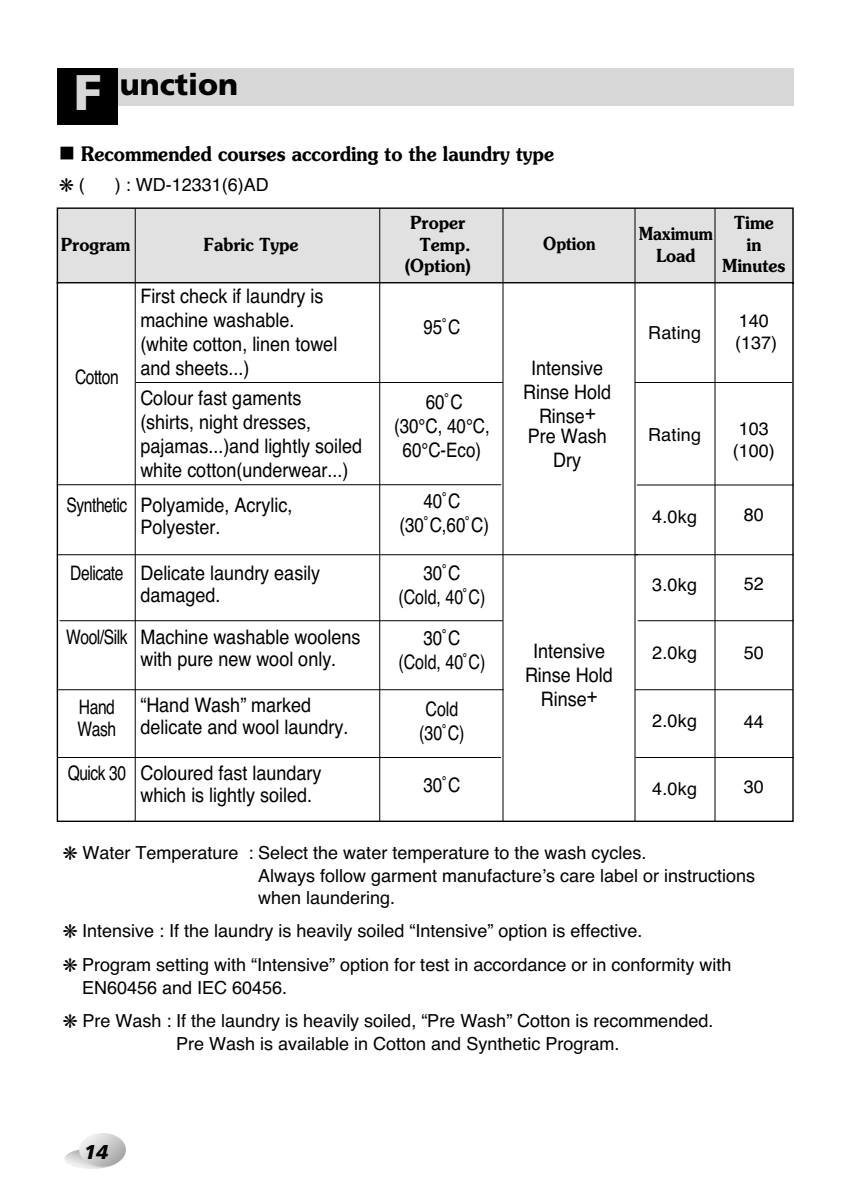
<style>
.page{position:relative;width:850px;height:1190px;background:#fff}
.page>*{position:absolute;margin:0;border:0;box-sizing:border-box;transform-origin:0 0}
.t1{font:900 50px "Frutiger";color:#d7d7d7}
.t2{font:900 30px "Frutiger";color:#000}
.t3{font:20px/24px "Helvetica";color:#000;scale:.9 1}
.t4{font:20px/24px "Helvetica";color:#000;text-align:center;scale:.85 1}
.t5{font:600 20px "Souvenir";color:#000;scale:.9 1}
.t6{font:20px/22px "Helvetica";letter-spacing:-.03em;color:#000;scale:.78 1}
.t7{font:20px "Helvetica";color:#000;scale:.78 1}
.t8{font:20px/24px "Helvetica";color:#000;text-align:center;scale:.8 1}
.t9{font:italic 900 20px "Frutiger";color:#000}
.t10{font:18px/22.4px "Helvetica";color:#000}
.t11{font:600 18px "Souvenir";color:#000;scale:.9 1}
.t12{font:600 18px/21.6px "Souvenir";color:#000;text-align:center;scale:.85 1}
</style>
<div class="page">
<svg style="left:64px;top:1149px;width:55px;height:20px"></svg>
<svg style="left:79px;top:1134px;width:47px;height:33px"></svg>
<div style="left:58px;top:68px;width:736px;height:37px;background:#d7d7d7"></div>
<div style="left:58px;top:68px;width:60px;height:57px;background:#000"></div>
<svg style="left:56px;top:207px;width:738px;height:615px"></svg>
<hr style="left:135px;top:208px;width:1px;height:614px;background:#000">
<hr style="left:379px;top:208px;width:1px;height:614px;background:#000">
<hr style="left:502px;top:208px;width:2px;height:613px;background:#000">
<hr style="left:634px;top:208px;width:2px;height:613px;background:#000">
<hr style="left:714px;top:208px;width:2px;height:614px;background:#000">
<hr style="left:136px;top:382px;width:367px;height:1px;background:#000">
<hr style="left:635px;top:382px;width:157px;height:1px;background:#000">
<hr style="left:57px;top:484px;width:444px;height:1px;background:#000">
<hr style="left:57px;top:554px;width:581px;height:1px;background:#000">
<hr style="left:635px;top:554px;width:159px;height:1px;background:#000">
<hr style="left:57px;top:689px;width:447px;height:1px;background:#000">
<hr style="left:635px;top:689px;width:158px;height:1px;background:#000">
<hr style="left:58px;top:757px;width:443px;height:1px;background:#000">
<hr style="left:636px;top:757px;width:158px;height:1px;background:#000">
<hr style="left:60px;top:620px;width:443px;height:1px;background:#000">
<hr style="left:638px;top:620px;width:156px;height:1px;background:#000">
<hr style="left:637px;top:484px;width:157px;height:2px;background:#000">
<h2 class="t2" style="left:120px;top:72px;width:120px">unction</h2>
<h1 class="t1" style="left:74px;top:72px;width:29px">F</h1>
<p class="t5" style="left:81px;top:146px;width:527px">Recommended courses according to the laundry type</p>
<p class="t10" style="left:60px;top:175px;width:27px">❋ (</p>
<p class="t10" style="left:115px;top:175px;width:155px">) : WD-12331(6)AD</p>
<p class="t11" style="left:411px;top:215px;width:62px">Proper</p>
<p class="t11" style="left:734px;top:215px;width:46px">Time</p>
<p class="t12" style="left:639px;top:224px;width:88px">Maximum<br>Load</p>
<p class="t12" style="left:543px;top:234px;width:63px">Option</p>
<p class="t11" style="left:61px;top:237px;width:79px">Program</p>
<p class="t11" style="left:204px;top:237px;width:107px">Fabric Type</p>
<p class="t11" style="left:420px;top:237px;width:58px">Temp.</p>
<p class="t11" style="left:747px;top:237px;width:18px">in</p>
<p class="t11" style="left:405px;top:259px;width:75px">(Option)</p>
<p class="t11" style="left:723px;top:259px;width:72px">Minutes</p>
<p class="t3" style="left:140px;top:286px;width:220px">First check if laundry is machine washable. (white cotton, linen towel and sheets...)</p>
<p class="t3" style="left:140px;top:388px;width:248px">Colour fast gaments<br>(shirts, night dresses, pajamas...)and lightly soiled white cotton(underwear...)</p>
<p class="t10" style="left:735px;top:312px;width:43px;line-height:21.6px">140 (137)</p>
<p class="t4" style="left:424px;top:317px;width:45px">95˚C</p>
<p class="t10" style="left:648px;top:324px;width:55px">Rating</p>
<p class="t3" style="left:523px;top:358px;width:99px;text-align:center">Intensive<br>Rinse Hold<br>Rinse+</p>
<p class="t3" style="left:528px;top:426px;width:89px;text-align:center">Pre Wash<br>Dry</p>
<p class="t7" style="left:75px;top:370px;width:58px">Cotton</p>
<p class="t4" style="left:394px;top:392px;width:114px">60˚C<br>(30°C, 40°C,<br>60°C-Eco)</p>
<p class="t4" style="left:399px;top:491px;width:107px">40˚C (30˚C,60˚C)</p>
<p class="t4" style="left:398px;top:563px;width:104px">30˚C<br>(Cold, 40˚C)</p>
<p class="t4" style="left:398px;top:628px;width:104px">30˚C<br>(Cold, 40˚C)</p>
<p class="t8" style="left:419px;top:699px;width:58px">Cold (30˚C)</p>
<p class="t4" style="left:424px;top:775px;width:45px">30˚C</p>
<p class="t10" style="left:733px;top:420px;width:43px;line-height:21.6px;text-align:center">103 (100)</p>
<p class="t10" style="left:648px;top:426px;width:54px">Rating</p>
<p class="t3" style="left:140px;top:496px;width:170px;line-height:22px">Polyamide, Acrylic,<br>Polyester.</p>
<p class="t3" style="left:140px;top:564px;width:201px;line-height:22px">Delicate laundry easily damaged.</p>
<p class="t3" style="left:140px;top:627px;width:246px;line-height:22px">Machine washable woolens with pure new wool only.</p>
<p class="t3" style="left:140px;top:696px;width:233px;line-height:22px">“Hand Wash” marked delicate and wool laundry.</p>
<p class="t3" style="left:140px;top:764px;width:203px;line-height:22px">Coloured fast laundary which is lightly soiled.</p>
<p class="t10" style="left:258px;top:843px;width:498px;text-indent:-195px">❋ Water Temperature : Select the water temperature to the wash cycles.<br>Always follow garment manufacture’s care label or instructions when laundering.</p>
<p class="t10" style="left:63px;top:915px;width:670px;line-height:34.4px">❋ Intensive : If the laundry is heavily soiled “Intensive” option is effective.<br>❋ Program setting with “Intensive” option for test in accordance or in conformity with</p>
<p class="t10" style="left:63px;top:973px;width:652px;line-height:33px;text-indent:19px">EN60456 and IEC 60456.<br>❋ Pre Wash : If the laundry is heavily soiled, “Pre Wash” Cotton is recommended.</p>
<p class="t10" style="left:176px;top:1035px;width:445px">Pre Wash is available in Cotton and Synthetic Program.</p>
<p class="t6" style="left:67px;top:496px;width:79px">Synthetic</p>
<p class="t10" style="left:744px;top:506px;width:22px">80</p>
<p class="t10" style="left:652px;top:508px;width:46px">4.0kg</p>
<p class="t6" style="left:70px;top:564px;width:70px">Delicate</p>
<p class="t10" style="left:744px;top:575px;width:22px">52</p>
<p class="t10" style="left:652px;top:576px;width:46px">3.0kg</p>
<p class="t6" style="left:66px;top:628px;width:80px">Wool/Silk</p>
<p class="t3" style="left:525px;top:640px;width:99px;text-align:center">Intensive<br>Rinse Hold<br>Rinse+</p>
<p class="t10" style="left:652px;top:644px;width:46px">2.0kg</p>
<p class="t10" style="left:744px;top:643px;width:22px">50</p>
<p class="t6" style="left:78px;top:698px;width:51px">Hand<br>Wash</p>
<p class="t7" style="left:68px;top:766px;width:76px">Quick 30</p>
<p class="t10" style="left:652px;top:712px;width:46px">2.0kg</p>
<p class="t10" style="left:744px;top:712px;width:22px">44</p>
<p class="t10" style="left:744px;top:777px;width:22px">30</p>
<p class="t10" style="left:652px;top:780px;width:46px">4.0kg</p>
<p class="t9" style="left:84px;top:1144px;width:26px">14</p>
</div>
